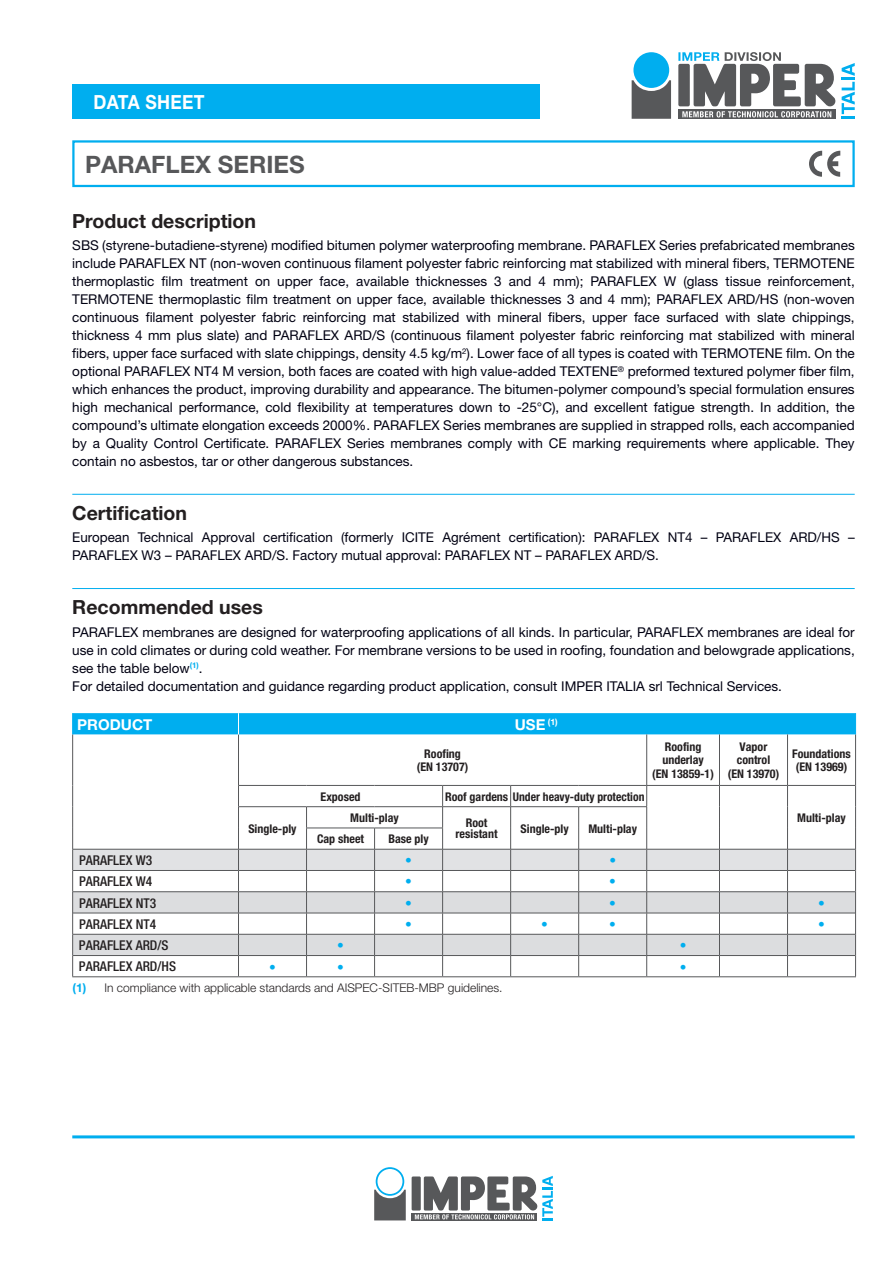
<style>
.page{position:relative;width:893px;height:1263px;background:#fff}
.page>*{position:absolute;margin:0;border:0;box-sizing:border-box;transform-origin:0 0}
.t1{font:700 24px "Helvetica Neue";color:#57585a}
.t2{font:700 19.5px "Helvetica Neue";color:#231f20}
.t3{font:700 19.5px "Helvetica Neue";letter-spacing:.02em;color:#fff;scale:.9 1}
.t4{font:700 15px "Helvetica Neue";color:#fff}
.t5{font:13.5px/18px "Helvetica Neue";color:#000112}
.t6{font:500 condensed 13.5px "Helvetica Neue";color:#231f20}
.t7{font:300 condensed 13.5px "Helvetica Neue";color:#00aeef}
.t8{font:700 condensed 12px/13.5px "Helvetica Neue";color:#231f20;text-align:center}
.t9{font:300 12px "Helvetica Neue";color:#231f20}
.t10{font:700 12px "Helvetica Neue";color:#00aeef}
</style>
<div class="page">
<svg style="left:809px;top:151px;width:31px;height:26px"></svg>
<svg style="left:678px;top:117px;width:157px;height:2px"></svg>
<svg style="left:842px;top:63px;width:13px;height:56px"></svg>
<div style="left:635px;top:53px;width:33px;height:34px;background:#00aeef;border-radius:50%"></div>
<div style="left:633px;top:52px;width:36px;height:36px;border:2px solid #00aeef;border-radius:50%"></div>
<svg style="left:632px;top:80px;width:39px;height:39px;background:#5b6f78"></svg>
<svg style="left:678px;top:52px;width:157px;height:65px"></svg>
<div style="left:72px;top:85px;width:468px;height:34px;background:#00aeef"></div>
<div style="left:72px;top:140px;width:783px;height:47px;border:2px solid #00aeef"></div>
<svg style="left:412px;top:1213px;width:3px;height:7px"></svg>
<div style="left:376px;top:1167px;width:28px;height:29px;border:2px solid #00aeef;border-radius:50%"></div>
<svg style="left:374px;top:1190px;width:32px;height:30px"></svg>
<div style="left:412px;top:1176px;width:9px;height:34px;background:#57585a"></div>
<svg style="left:415px;top:1176px;width:138px;height:44px"></svg>
<hr style="left:72px;top:1135px;width:783px;height:3px;background:#00aeef">
<hr style="left:72px;top:494px;width:783px;height:1px;background:#00aeef">
<hr style="left:72px;top:588px;width:783px;height:1px;background:#00aeef">
<svg style="left:73px;top:977px;width:782px;height:1px"></svg>
<hr style="left:238px;top:734px;width:1px;height:51px;background:#57585a">
<hr style="left:646px;top:734px;width:1px;height:51px;background:#57585a">
<hr style="left:719px;top:734px;width:1px;height:51px;background:#57585a">
<hr style="left:787px;top:734px;width:1px;height:51px;background:#57585a">
<hr style="left:72px;top:734px;width:1px;height:51px;background:#57585a">
<hr style="left:855px;top:734px;width:1px;height:51px;background:#57585a">
<hr style="left:72px;top:976px;width:166px;height:1px;background:#57585a">
<hr style="left:238px;top:976px;width:69px;height:1px;background:#57585a">
<hr style="left:307px;top:976px;width:68px;height:1px;background:#57585a">
<hr style="left:375px;top:976px;width:68px;height:1px;background:#57585a">
<hr style="left:443px;top:976px;width:68px;height:1px;background:#57585a">
<hr style="left:511px;top:976px;width:68px;height:1px;background:#57585a">
<hr style="left:579px;top:976px;width:68px;height:1px;background:#57585a">
<hr style="left:647px;top:976px;width:72px;height:1px;background:#57585a">
<hr style="left:719px;top:976px;width:68px;height:1px;background:#57585a">
<hr style="left:787px;top:976px;width:69px;height:1px;background:#57585a">
<div style="left:72px;top:713px;width:784px;height:21px;background:#00aeef"></div>
<svg style="left:72px;top:785px;width:784px;height:191px"></svg>
<h2 class="t3" style="left:94px;top:90px;width:125px">DATA SHEET</h2>
<h1 class="t1" style="left:85px;top:150px;width:221px">PARAFLEX SERIES</h1>
<h2 class="t2" style="left:72px;top:209px;width:185px">Product description</h2>
<p class="t5" style="left:72px;top:236px;width:784px;text-align:justify">SBS (styrene-butadiene-styrene) modified bitumen polymer waterproofing membrane. PARAFLEX Series prefabricated membranes include PARAFLEX NT (non-woven continuous filament polyester fabric reinforcing mat stabilized with mineral fibers, TERMOTENE thermoplastic film treatment on upper face, available thicknesses 3 and 4 mm); PARAFLEX W (glass tissue reinforcement, TERMOTENE thermoplastic film treatment on upper face, available thicknesses 3 and 4 mm); PARAFLEX ARD/HS (non-woven continuous filament polyester fabric reinforcing mat stabilized with mineral fibers, upper face surfaced with slate chippings, thickness 4 mm plus slate) and PARAFLEX ARD/S (continuous filament polyester fabric reinforcing mat stabilized with mineral fibers, upper face surfaced with slate chippings, density 4.5 kg/m<sup>2</sup>). Lower face of all types is coated with TERMOTENE film. On the optional PARAFLEX NT4 M version, both faces are coated with high value-added TEXTENE<sup>®</sup> preformed textured polymer fiber film, which enhances the product, improving durability and appearance. The bitumen-polymer compound’s special formulation ensures high mechanical performance, cold flexibility at temperatures down to -25°C), and excellent fatigue strength. In addition, the compound’s ultimate elongation exceeds 2000%. PARAFLEX Series membranes are supplied in strapped rolls, each accompanied by a Quality Control Certificate. PARAFLEX Series membranes comply with CE marking requirements where applicable. They contain no asbestos, tar or other dangerous substances.</p>
<h2 class="t2" style="left:72px;top:501px;width:116px">Certification</h2>
<p class="t5" style="left:72px;top:528px;width:784px">European Technical Approval certification (formerly ICITE Agrément certification): PARAFLEX NT4 – PARAFLEX ARD/HS –<br>PARAFLEX W3 – PARAFLEX ARD/S. Factory mutual approval: PARAFLEX NT – PARAFLEX ARD/S.</p>
<h2 class="t2" style="left:72px;top:595px;width:192px">Recommended uses</h2>
<p class="t5" style="left:72px;top:623px;width:784px">PARAFLEX membranes are designed for waterproofing applications of all kinds. In particular, PARAFLEX membranes are ideal for use in cold climates or during cold weather. For membrane versions to be used in roofing, foundation and belowgrade applications, see the table below<sup>(1)</sup>.<br>For detailed documentation and guidance regarding product application, consult IMPER ITALIA srl Technical Services.</p>
<p class="t4" style="left:77px;top:715px;width:77px">PRODUCT</p>
<p class="t4" style="left:515px;top:715px;width:45px">USE <sup>(1)</sup></p>
<p class="t8" style="left:417px;top:746px;width:53px">Roofing (EN 13707)</p>
<p class="t8" style="left:652px;top:740px;width:63px">Roofing underlay<br>(EN 13859-1)</p>
<p class="t8" style="left:728px;top:740px;width:53px">Vapor control (EN 13970)</p>
<p class="t8" style="left:792px;top:746px;width:60px;text-align:left">Foundations (EN 13969)</p>
<p class="t8" style="left:321px;top:789px;width:41px">Exposed</p>
<p class="t8" style="left:445px;top:789px;width:201px">Roof gardens Under heavy-duty protection</p>
<p class="t8" style="left:797px;top:811px;width:50px">Multi-play</p>
<p class="t8" style="left:248px;top:821px;width:50px">Single-ply</p>
<p class="t8" style="left:350px;top:811px;width:50px">Multi-play</p>
<p class="t8" style="left:456px;top:818px;width:43px;line-height:10.5px">Root resistant</p>
<p class="t8" style="left:521px;top:821px;width:50px">Single-ply</p>
<p class="t8" style="left:588px;top:821px;width:50px">Multi-play</p>
<p class="t8" style="left:317px;top:832px;width:49px">Cap sheet</p>
<p class="t8" style="left:388px;top:832px;width:42px">Base ply</p>
<p class="t6" style="left:79px;top:852px;width:75px">PARAFLEX W3</p>
<p class="t7" style="left:405px;top:853px;width:8px">•</p>
<p class="t7" style="left:609px;top:853px;width:8px">•</p>
<p class="t6" style="left:79px;top:873px;width:75px">PARAFLEX W4</p>
<p class="t7" style="left:405px;top:874px;width:8px">•</p>
<p class="t7" style="left:609px;top:874px;width:8px">•</p>
<p class="t6" style="left:79px;top:895px;width:79px">PARAFLEX NT3</p>
<p class="t7" style="left:405px;top:895px;width:8px">•</p>
<p class="t7" style="left:609px;top:895px;width:8px">•</p>
<p class="t7" style="left:818px;top:895px;width:8px">•</p>
<p class="t6" style="left:79px;top:916px;width:79px">PARAFLEX NT4</p>
<p class="t7" style="left:405px;top:916px;width:8px">•</p>
<p class="t7" style="left:541px;top:916px;width:8px">•</p>
<p class="t7" style="left:609px;top:916px;width:8px">•</p>
<p class="t7" style="left:818px;top:916px;width:8px">•</p>
<p class="t6" style="left:79px;top:937px;width:91px">PARAFLEX ARD/S</p>
<p class="t7" style="left:337px;top:938px;width:8px">•</p>
<p class="t7" style="left:680px;top:938px;width:8px">•</p>
<p class="t6" style="left:79px;top:958px;width:99px">PARAFLEX ARD/HS</p>
<p class="t7" style="left:269px;top:959px;width:8px">•</p>
<p class="t7" style="left:337px;top:959px;width:8px">•</p>
<p class="t7" style="left:680px;top:959px;width:8px">•</p>
<p class="t10" style="left:73px;top:981px;width:15px">(1)</p>
<p class="t9" style="left:104px;top:981px;width:400px">In compliance with applicable standards and AISPEC-SITEB-MBP guidelines.</p>
</div>
